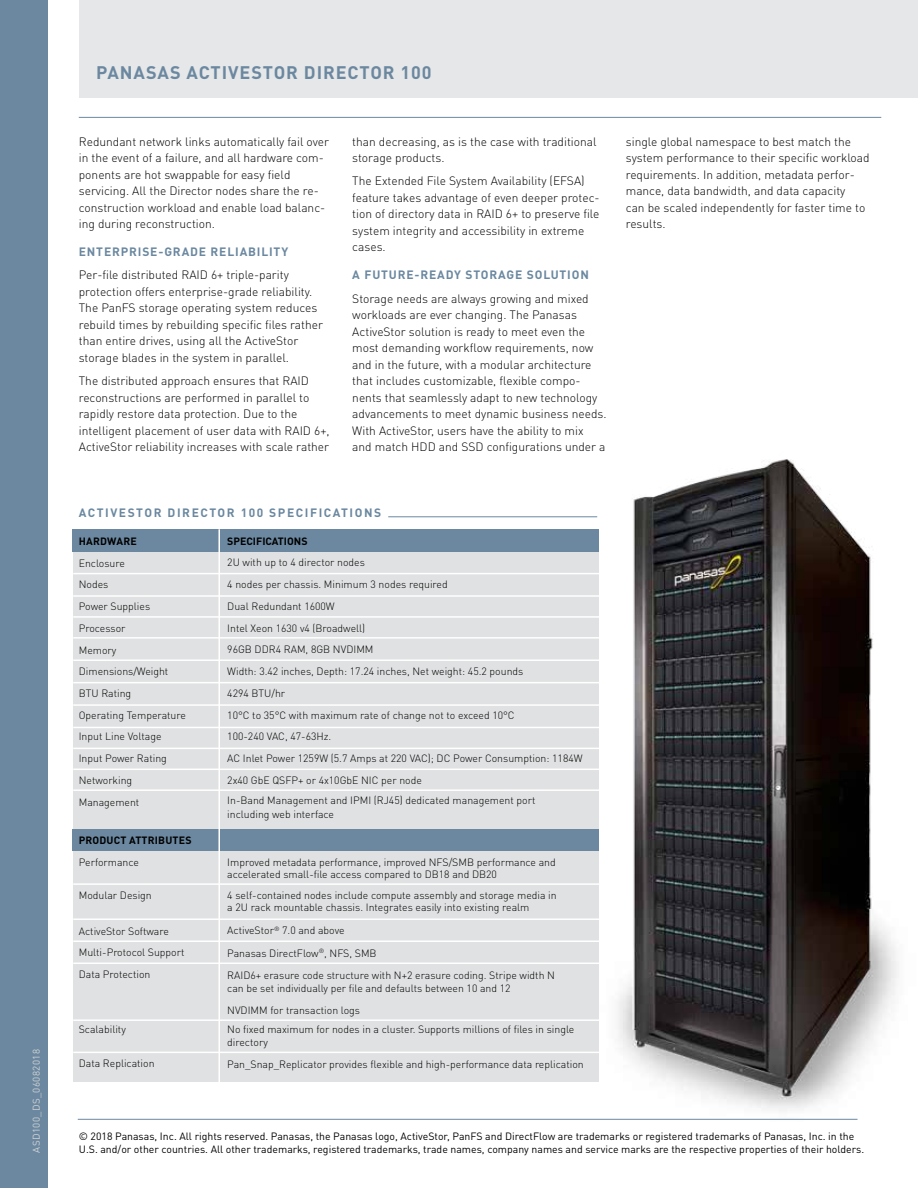
<style>
.page{position:relative;width:918px;height:1188px;background:#fff}
.page>*{position:absolute;margin:0;border:0;box-sizing:border-box;transform-origin:0 0}
.t1{font:700 18px "DIN Pro";letter-spacing:.05em;color:#6b88a0}
.t2{font:300 12px/16.5px "DIN Pro";color:#000}
.t3{font:700 12px "DIN Pro";letter-spacing:.07em;color:#6b88a0}
.t4{font:700 12px "DIN Pro";letter-spacing:.13em;color:#6b88a0}
.t5{font:300 10.5px/21.8px "DIN Pro";color:#000}
.t6{font:10.5px "DIN Pro";color:#000}
.t7{font:700 10.5px "DIN Pro";letter-spacing:.01em;color:#000}
.t8{font:9.75px "DIN Pro";letter-spacing:.04em;color:#d1d3d4}
</style>
<div class="page">
<img style="left:599px;top:459px;width:300px;height:660px">
<div style="left:73px;top:529px;width:526px;height:553px;background:#e0e1e2"></div>
<div style="left:73px;top:529px;width:526px;height:23px;background:#6b88a0"></div>
<div style="left:73px;top:829px;width:526px;height:22px;background:#6b88a0"></div>
<div style="left:79px;top:0;width:839px;height:97px;background:#e6e7e8"></div>
<hr style="left:388px;top:517px;width:209px;height:1px;background:#6b88a0">
<hr style="left:78px;top:1119px;width:780px;height:1px;background:#6b88a0">
<div style="left:0;top:0;width:47px;height:1188px;background:#6b88a0"></div>
<hr style="left:79px;top:117px;width:802px;height:1px;background:#6b88a0">
<hr style="left:218px;top:529px;width:2px;height:553px;background:#fff">
<hr style="left:73px;top:573px;width:526px;height:1px;background:#fff">
<hr style="left:73px;top:595px;width:526px;height:2px;background:#fff">
<hr style="left:73px;top:616px;width:526px;height:2px;background:#fff">
<hr style="left:73px;top:637px;width:526px;height:2px;background:#fff">
<hr style="left:73px;top:659px;width:526px;height:2px;background:#fff">
<hr style="left:73px;top:682px;width:526px;height:1px;background:#fff">
<hr style="left:73px;top:704px;width:526px;height:2px;background:#fff">
<hr style="left:73px;top:727px;width:526px;height:1px;background:#fff">
<hr style="left:73px;top:748px;width:526px;height:1px;background:#fff">
<hr style="left:73px;top:769px;width:526px;height:1px;background:#fff">
<hr style="left:73px;top:789px;width:526px;height:2px;background:#fff">
<hr style="left:73px;top:883px;width:526px;height:2px;background:#fff">
<hr style="left:73px;top:918px;width:526px;height:2px;background:#fff">
<hr style="left:73px;top:940px;width:526px;height:2px;background:#fff">
<hr style="left:73px;top:963px;width:526px;height:1px;background:#fff">
<hr style="left:73px;top:1019px;width:526px;height:2px;background:#fff">
<hr style="left:73px;top:1052px;width:526px;height:1px;background:#fff">
<p class="t8" style="left:29px;top:1153px;width:105px;rotate:-90deg">ASD100_DS_06082018</p>
<h1 class="t1" style="left:96px;top:58px;width:337px">PANASAS ACTIVESTOR DIRECTOR 100</h1>
<p class="t2" style="left:79px;top:133px;width:252px">Redundant network links automatically fail over in the event of a failure, and all hardware com&shy;ponents are hot swappable for easy field servicing. All the Director nodes share the re&shy;construction workload and enable load balanc&shy;ing during reconstruction.</p>
<p class="t3" style="left:79px;top:242px;width:211px">ENTERPRISE-GRADE RELIABILITY</p>
<p class="t2" style="left:79px;top:266px;width:246px">Per-file distributed RAID 6+ triple-parity protection offers enterprise-grade reliability.<br>The PanFS storage operating system reduces rebuild times by rebuilding specific files rather than entire drives, using all the ActiveStor storage blades in the system in parallel.</p>
<p class="t2" style="left:79px;top:372px;width:252px">The distributed approach ensures that RAID reconstructions are performed in parallel to rapidly restore data protection. Due to the intelligent placement of user data with RAID 6+, ActiveStor reliability increases with scale rather</p>
<p class="t2" style="left:352px;top:133px;width:246px">than decreasing, as is the case with traditional storage products.</p>
<p class="t2" style="left:352px;top:172px;width:249px">The Extended File System Availability (EFSA) feature takes advantage of even deeper protec&shy;tion of directory data in RAID 6+ to preserve file system integrity and accessibility in extreme cases.</p>
<p class="t3" style="left:352px;top:266px;width:238px">A FUTURE-READY STORAGE SOLUTION</p>
<p class="t2" style="left:352px;top:289px;width:256px">Storage needs are always growing and mixed workloads are ever changing. The Panasas ActiveStor solution is ready to meet even the most demanding workflow requirements, now and in the future, with a modular architecture that includes customizable, flexible compo&shy;nents that seamlessly adapt to new technology advancements to meet dynamic business needs.<br>With ActiveStor, users have the ability to mix<br>and match HDD and SSD configurations under a</p>
<p class="t2" style="left:626px;top:133px;width:245px">single global namespace to best match the system performance to their specific workload requirements. In addition, metadata perfor&shy;mance, data bandwidth, and data capacity<br>can be scaled independently for faster time to results.</p>
<p class="t4" style="left:79px;top:503px;width:304px">ACTIVESTOR DIRECTOR 100 SPECIFICATIONS</p>
<p class="t7" style="left:79px;top:533px;width:60px">HARDWARE</p>
<p class="t5" style="left:79px;top:551px;width:109px">Enclosure<br>Nodes<br>Power Supplies<br>Processor<br>Memory<br>Dimensions/Weight<br>BTU Rating<br>Operating Temperature<br>Input Line Voltage<br>Input Power Rating<br>Networking<br>Management</p>
<p class="t7" style="left:79px;top:832px;width:114px">PRODUCT ATTRIBUTES</p>
<p class="t5" style="left:79px;top:851px;width:62px">Performance</p>
<p class="t5" style="left:79px;top:884px;width:75px">Modular Design</p>
<p class="t5" style="left:79px;top:920px;width:107px">ActiveStor Software<br>Multi-Protocol Support<br>Data Protection</p>
<p class="t5" style="left:79px;top:1018px;width:49px">Scalability</p>
<p class="t5" style="left:79px;top:1052px;width:77px">Data Replication</p>
<p class="t7" style="left:227px;top:533px;width:82px">SPECIFICATIONS</p>
<p class="t5" style="left:227px;top:551px;width:357px">2U with up to 4 director nodes<br>4 nodes per chassis. Minimum 3 nodes required<br>Dual Redundant 1600W<br>Intel Xeon 1630 v4 (Broadwell)<br>96GB DDR4 RAM, 8GB NVDIMM<br>Width: 3.42 inches, Depth: 17.24 inches, Net weight: 45.2 pounds<br>4294 BTU/hr<br>10°C to 35°C with maximum rate of change not to exceed 10°C<br>100-240 VAC, 47-63Hz.<br>AC Inlet Power 1259W (5.7 Amps at 220 VAC); DC Power Consumption: 1184W 2x40 GbE QSFP+ or 4x10GbE NIC per node</p>
<p class="t5" style="left:227px;top:793px;width:310px;line-height:13.5px">In-Band Management and IPMI (RJ45) dedicated management port including web interface</p>
<p class="t5" style="left:227px;top:855px;width:330px;line-height:12.6px">Improved metadata performance, improved NFS/SMB performance and accelerated small-file access compared to DB18 and DB20</p>
<p class="t5" style="left:227px;top:888px;width:331px;line-height:12.6px">4 self-contained nodes include compute assembly and storage media in a 2U rack mountable chassis. Integrates easily into existing realm</p>
<p class="t5" style="left:227px;top:919px;width:329px">ActiveStor<sup>®</sup> 7.0 and above<br>Panasas DirectFlow<sup>®</sup>, NFS, SMB<br>RAID6+ erasure code structure with N+2 erasure coding. Stripe width N</p>
<p class="t5" style="left:227px;top:977px;width:285px">can be set individually per file and defaults between 10 and 12<br>NVDIMM for transaction logs</p>
<p class="t5" style="left:227px;top:1023px;width:349px;line-height:12.6px">No fixed maximum for nodes in a cluster. Supports millions of files in single directory</p>
<p class="t5" style="left:227px;top:1053px;width:358px">Pan_Snap_Replicator provides flexible and high-performance data replication</p>
<p class="t6" style="left:79px;top:1128px;width:777px">© 2018 Panasas, Inc. All rights reserved. Panasas, the Panasas logo, ActiveStor, PanFS and DirectFlow are trademarks or registered trademarks of Panasas, Inc. in the</p>
<p class="t6" style="left:79px;top:1142px;width:787px">U.S. and/or other countries. All other trademarks, registered trademarks, trade names, company names and service marks are the respective properties of their holders.</p>
</div>
